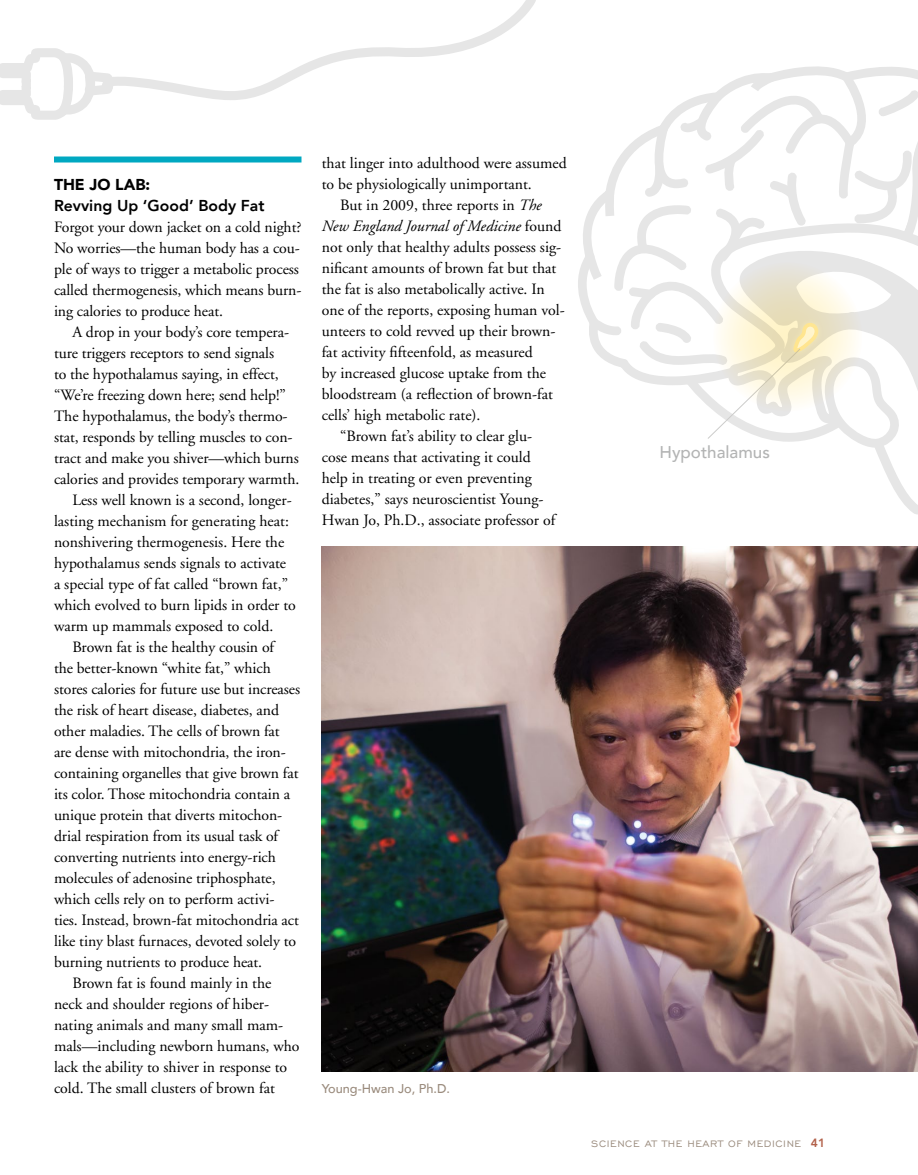
<style>
.page{position:relative;width:918px;height:1175px;background:#fff}
.page>*{position:absolute;margin:0;border:0;box-sizing:border-box;transform-origin:0 0}
.t1{font:500 16.95px "Avenir";color:#b3b4b4}
.Body_Copy_-_Agaramon{font:15.75px/21px "Adobe Garamond";letter-spacing:-.005em;color:#000}
.Subhead{font:800 15.75px "Avenir";color:#000}
.Subhead-2{font:900 15.75px "Avenir";color:#000}
.Caption_-_avenir_med{font:500 12.75px "Avenir";color:#9a8b7d}
.t2{font:12px "Engravers Gothic BT";letter-spacing:.05em;color:#9a8b7d}
.s1{font-style:italic}
.s2{font-family:"Avenir";font-weight:800;color:#b2614a}
</style>
<div class="page">
<div style="left:54px;top:156px;width:248px;height:6px;background:#00a8c1"></div>
<svg style="left:120px;top:0;width:416px;height:100px"></svg>
<svg style="left:0;top:48px;width:120px;height:109px"></svg>
<svg style="left:891px;top:483px;width:27px;height:32px"></svg>
<svg style="left:582px;top:68px;width:336px;height:415px"></svg>
<svg style="left:713px;top:262px;width:149px;height:149px;background:#f2ecd6"></svg>
<img style="left:322px;top:546px;width:596px;height:525px">
<p class="Subhead-2" style="left:54px;top:170px;width:98px">THE JO LAB:</p>
<p class="Subhead" style="left:54px;top:193px;width:212px">Revving Up ‘Good’ Body Fat</p>
<p class="Body_Copy_-_Agaramon" style="left:54px;top:216px;width:249px">Forgot your down jacket on a cold night?<br>No worries—the human body has a cou&shy;ple of ways to trigger a metabolic process called thermogenesis, which means burn&shy;ing calories to produce heat.</p>
<p class="Body_Copy_-_Agaramon" style="left:54px;top:321px;width:247px;text-indent:18px">A drop in your body’s core tempera&shy;ture triggers receptors to send signals<br>to the hypothalamus saying, in effect, “We’re freezing down here; send help!” The hypothalamus, the body’s thermo&shy;stat, responds by telling muscles to con&shy;tract and make you shiver—which burns calories and provides temporary warmth.</p>
<p class="Body_Copy_-_Agaramon" style="left:54px;top:489px;width:243px;text-indent:18px">Less well known is a second, longer&shy;lasting mechanism for generating heat: nonshivering thermogenesis. Here the hypothalamus sends signals to activate a special type of fat called “brown fat,” which evolved to burn lipids in order to warm up mammals exposed to cold.</p>
<p class="Body_Copy_-_Agaramon" style="left:54px;top:636px;width:248px;text-indent:18px">Brown fat is the healthy cousin of<br>the better-known “white fat,” which stores calories for future use but increases the risk of heart disease, diabetes, and other maladies. The cells of brown fat are dense with mitochondria, the iron&shy;containing organelles that give brown fat its color. Those mitochondria contain a unique protein that diverts mitochon&shy;drial respiration from its usual task of converting nutrients into energy-rich molecules of adenosine triphosphate, which cells rely on to perform activi&shy;ties. Instead, brown-fat mitochondria act like tiny blast furnaces, devoted solely to burning nutrients to produce heat.</p>
<p class="Body_Copy_-_Agaramon" style="left:54px;top:972px;width:247px;text-indent:18px">Brown fat is found mainly in the neck and shoulder regions of hiber&shy;nating animals and many small mam&shy;mals—including newborn humans, who lack the ability to shiver in response to cold. The small clusters of brown fat</p>
<p class="Body_Copy_-_Agaramon" style="left:322px;top:153px;width:247px">that linger into adulthood were assumed to be physiologically unimportant.</p>
<p class="Body_Copy_-_Agaramon" style="left:322px;top:195px;width:244px;text-indent:18px">But in 2009, three reports in <span class="s1">The New England Journal of Medicine</span> found not only that healthy adults possess sig&shy;nificant amounts of brown fat but that the fat is also metabolically active. In one of the reports, exposing human vol&shy;unteers to cold revved up their brown&shy;fat activity fifteenfold, as measured<br>by increased glucose uptake from the bloodstream (a reflection of brown-fat cells’ high metabolic rate).</p>
<p class="Body_Copy_-_Agaramon" style="left:322px;top:426px;width:235px;text-indent:18px">“Brown fat’s ability to clear glu&shy;cose means that activating it could help in treating or even preventing diabetes,” says neuroscientist Young-Hwan Jo, Ph.D., associate professor of</p>
<p class="Caption_-_avenir_med" style="left:322px;top:1077px;width:130px">Young-Hwan Jo, Ph.D.</p>
<p class="t1" style="left:659px;top:437px;width:112px">Hypothalamus</p>
<p class="t2" style="left:591px;top:1137px;width:235px">SCIENCE AT THE HEART OF MEDICINE <span class="s2">41</span></p>
</div>
